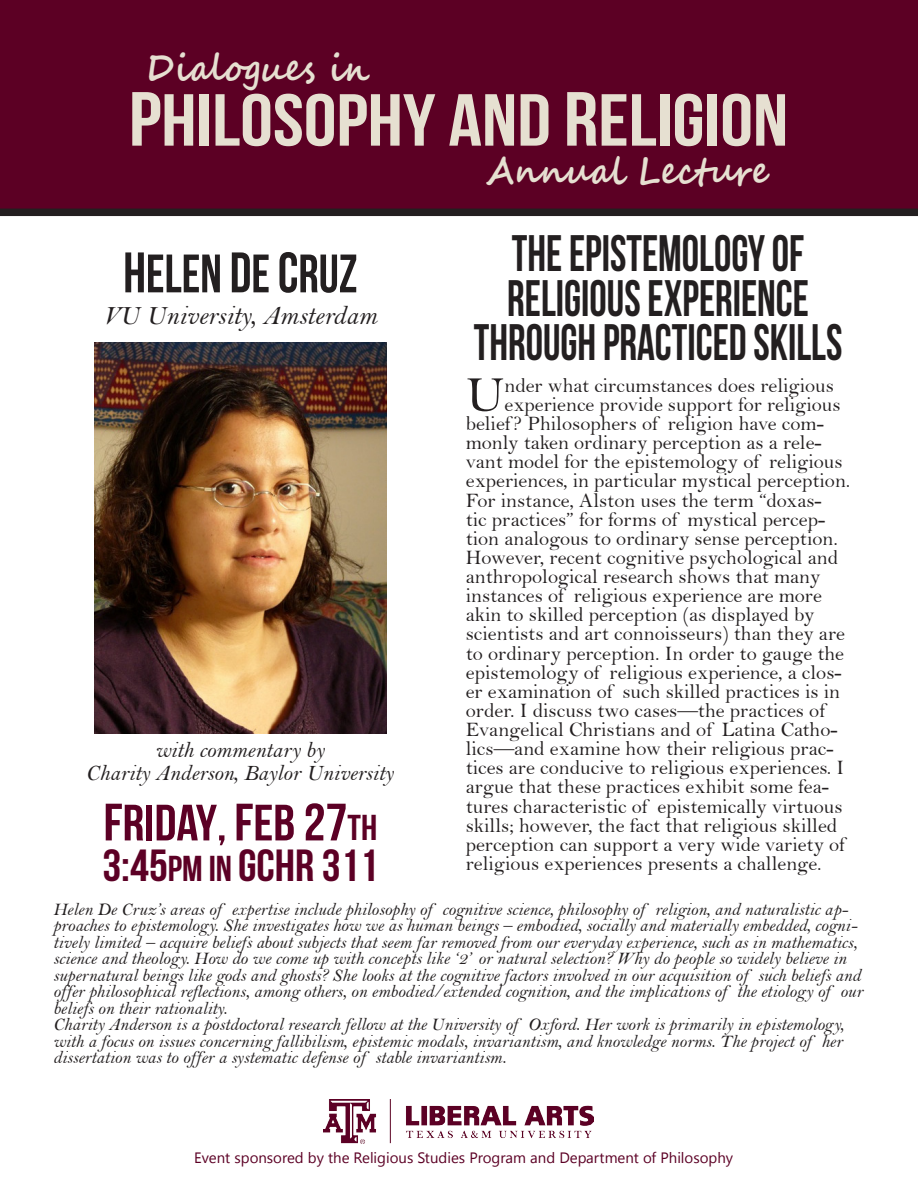
<style>
.page{position:relative;width:918px;height:1188px;background:#fff}
.page>*{position:absolute;margin:0;border:0;box-sizing:border-box;transform-origin:0 0}
.t1{font:73.5px "Bebas Neue";color:#e6e0d1;scale:1.12 1}
.t2{font:54px "Bebas Neue";color:#231f20;scale:.94 1}
.t3{font:51.3px/44.5px "Bebas Neue";color:#231f20;text-align:center;scale:.86 1}
.t4{font:51px "Bebas Neue";color:#5c0025;scale:1.06 1}
.t5{font:50.85px "Bell";color:#231f20}
.t6{font:45px "Bebas Neue";color:#5c0025;scale:1.06 1}
.t7{font:700 37.5px "Segoe Script";color:#e6e0d1;scale:.9 1}
.t8{font:27px "Bell MT Italic";color:#231f20}
.t9{font:22.5px/22.5px "Bell MT Italic";color:#231f20;text-align:center}
.t10{font:20.7px "Bell";color:#231f20}
.t11{font:18px/16.5px "Bell MT Italic";color:#231f20}
.t12{font:15px "Segoe UI";color:#5c0025}
.s1{font-size:76.5px}
.s2{font-size:57px}
.s3{font-size:52.5px}
.s4{font-size:48px}
.s5{font-size:36px}
</style>
<div class="page">
<div style="left:0;top:0;width:918px;height:214px;background:#5c0024"></div>
<div style="left:0;top:209px;width:918px;height:7px;background:#231f20"></div>
<img style="left:324px;top:1099px;width:269px;height:44px">
<img style="left:94px;top:343px;width:293px;height:390px">
<p class="t7" style="left:146px;top:38px;width:251px">Dialogues in</p>
<p class="t1" style="left:129px;top:80px;width:590px"><span class="s1">P</span>HILOSOPHY AND <span class="s1">R</span>ELIGION</p>
<p class="t2" style="left:123px;top:244px;width:251px"><span class="s2">H</span>ELEN <span class="s2">D</span>E <span class="s2">C</span>RUZ</p>
<p class="t8" style="left:104px;top:300px;width:275px">VU University, Amsterdam</p>
<p class="t9" style="left:86px;top:739px;width:309px">with commentary by<br>Charity Anderson, Baylor University</p>
<p class="t4" style="left:103px;top:795px;width:260px"><span class="s3">F</span>RIDAY<span class="s4">,</span> <span class="s3">F</span>EB <span class="s3">27</span><span class="s5">TH</span></p>
<p class="t6" style="left:102px;top:841px;width:262px">3:45<span class="s5">PM IN</span> GCHR 311</p>
<p class="t7" style="left:486px;top:141px;width:315px">Annual Lecture</p>
<p class="t3" style="left:474px;top:231px;width:430px">THE EPISTEMOLOGY OF<br>RELIGIOUS EXPERIENCE<br>THROUGH PRACTICED SKILLS</p>
<p class="t5" style="left:466px;top:364px;width:40px">U</p>
<p class="t10" style="left:504px;top:373px;width:331px">nder what circumstances does religious</p>
<p class="t10" style="left:504px;top:392px;width:338px">experience provide support for religious</p>
<p class="t10" style="left:466px;top:411px;width:360px">belief ? Philosophers of religion have com-</p>
<p class="t10" style="left:466px;top:430px;width:357px">monly taken ordinary perception as a rele-</p>
<p class="t10" style="left:466px;top:449px;width:378px">vant model for the epistemology of religious</p>
<p class="t10" style="left:466px;top:469px;width:386px">experiences, in particular mystical perception.</p>
<p class="t10" style="left:466px;top:488px;width:357px">For instance, Alston uses the term “doxas-</p>
<p class="t10" style="left:466px;top:507px;width:361px">tic practices” for forms of mystical percep-</p>
<p class="t10" style="left:466px;top:526px;width:374px">tion analogous to ordinary sense perception.</p>
<p class="t10" style="left:466px;top:545px;width:374px">However, recent cognitive psychological and</p>
<p class="t10" style="left:466px;top:564px;width:356px">anthropological research shows that many</p>
<p class="t10" style="left:466px;top:583px;width:358px">instances of religious experience are more</p>
<p class="t10" style="left:466px;top:602px;width:350px">akin to skilled perception (as displayed by</p>
<p class="t10" style="left:466px;top:622px;width:381px">scientists and art connoisseurs) than they are</p>
<p class="t10" style="left:466px;top:641px;width:380px">to ordinary perception. In order to gauge the</p>
<p class="t10" style="left:466px;top:660px;width:377px">epistemology of religious experience, a clos-</p>
<p class="t10" style="left:466px;top:679px;width:376px">er examination of such skilled practices is in</p>
<p class="t10" style="left:466px;top:698px;width:361px">order. I discuss two cases—the practices of</p>
<p class="t10" style="left:466px;top:717px;width:373px">Evangelical Christians and of Latina Catho-</p>
<p class="t10" style="left:466px;top:736px;width:369px">lics—and examine how their religious prac-</p>
<p class="t10" style="left:466px;top:755px;width:380px">tices are conducive to religious experiences. I</p>
<p class="t10" style="left:466px;top:775px;width:365px">argue that these practices exhibit some fea-</p>
<p class="t10" style="left:466px;top:794px;width:378px">tures characteristic of epistemically virtuous</p>
<p class="t10" style="left:466px;top:813px;width:373px">skills; however, the fact that religious skilled</p>
<p class="t10" style="left:466px;top:832px;width:381px">perception can support a very wide variety of</p>
<p class="t10" style="left:466px;top:851px;width:357px">religious experiences presents a challenge.</p>
<p class="t11" style="left:53px;top:901px;width:811px">Helen De Cruz’s areas of expertise include philosophy of cognitive science, philosophy of religion, and naturalistic ap&shy;proaches to epistemology. She investigates how we as human beings – embodied, socially and materially embedded, cogni&shy;tively limited – acquire beliefs about subjects that seem far removed from our everyday experience, such as in mathematics, science and theology. How do we come up with concepts like ‘2’ or natural selection? Why do people so widely believe in supernatural beings like gods and ghosts? She looks at the cognitive factors involved in our acquisition of such beliefs and offer philosophical reflections, among others, on embodied/extended cognition, and the implications of the etiology of our beliefs on their rationality.</p>
<p class="t11" style="left:53px;top:1016px;width:792px;text-align:justify">Charity Anderson is a postdoctoral research fellow at the University of Oxford. Her work is primarily in epistemology, with a focus on issues concerning fallibilism, epistemic modals, invariantism, and knowledge norms. The project of her dissertation was to offer a systematic defense of stable invariantism.</p>
<p class="t12" style="left:194px;top:1147px;width:540px">Event sponsored by the Religious Studies Program and Department of Philosophy</p>
</div>
